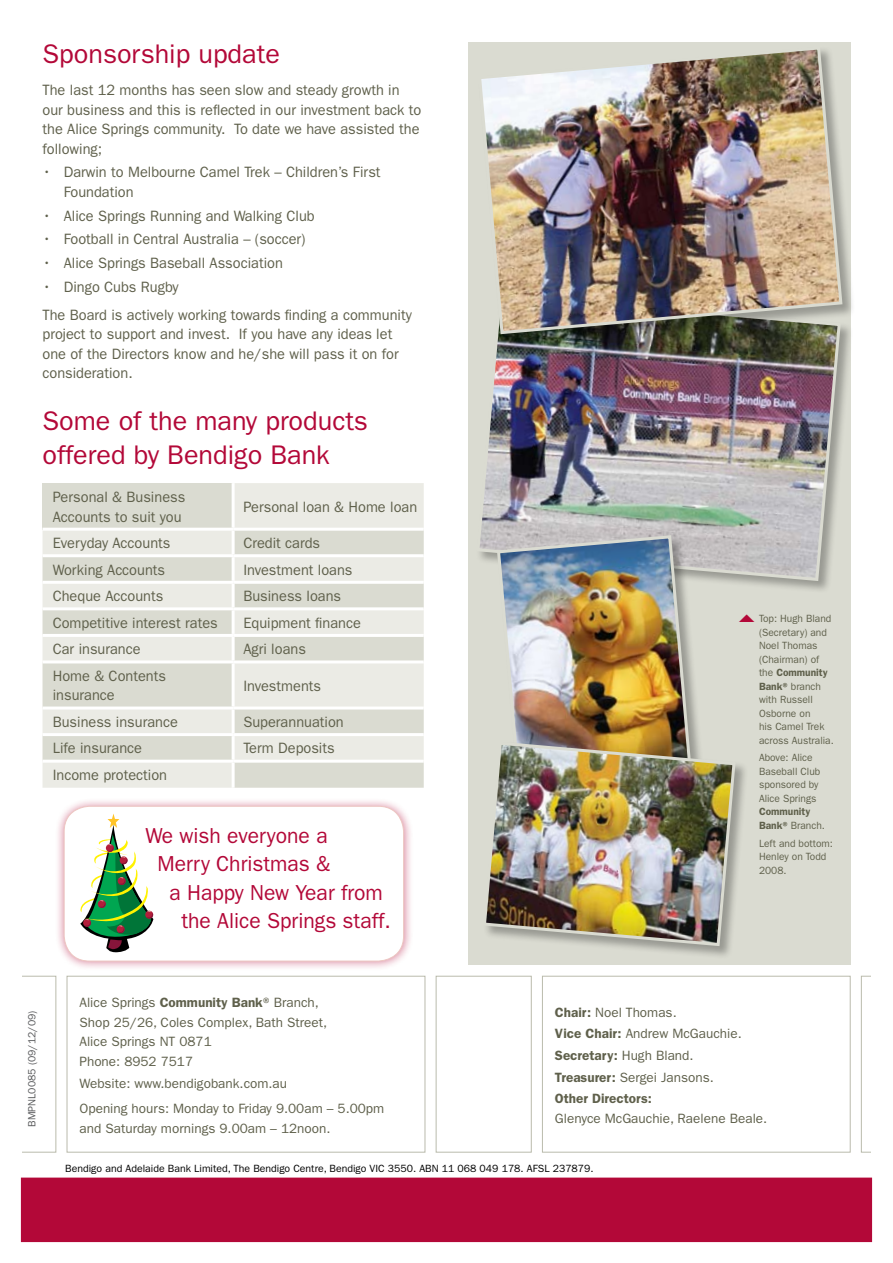
<style>
.page{position:relative;width:893px;height:1263px;background:#fff}
.page>*{position:absolute;margin:0;border:0;box-sizing:border-box;transform-origin:0 0}
.t1{font:27px/34.5px "Franklin Gothic";color:#b30838}
.t2{font:21.75px "Franklin Gothic";color:#b30838}
.t3{font:15px/19.5px "Franklin Gothic";color:#5f604b}
.t4{font:13.5px/19.5px "Franklin Gothic";color:#5f604b}
.t5{font:600 13.5px/21.6px "Franklin Gothic";color:#5f604b}
.t6{font:10.5px/13.5px "Franklin Gothic";color:#5f604b}
.t7{font:10.5px "Franklin Gothic";color:#000}
.t8{font:600 10.5px/13.5px "Franklin Gothic";color:#5f604b}
.t9{font:10.5px "Franklin Gothic";color:#58595b}
.s1{font-weight:600}
.s2{font-weight:400}
</style>
<div class="page">
<div style="left:468px;top:43px;width:382px;height:922px;background:#dadbd1"></div>
<svg style="left:43px;top:483px;width:381px;height:45px;background:#e2e3db"></svg>
<svg style="left:43px;top:531px;width:381px;height:257px;background:#e2e3db"></svg>
<hr style="left:232px;top:483px;width:3px;height:45px;background:#fff">
<hr style="left:232px;top:531px;width:3px;height:23px;background:#fff">
<hr style="left:43px;top:554px;width:190px;height:3px;background:#fff">
<hr style="left:233px;top:554px;width:191px;height:3px;background:#fff">
<hr style="left:232px;top:557px;width:3px;height:24px;background:#fff">
<hr style="left:43px;top:581px;width:190px;height:3px;background:#fff">
<hr style="left:233px;top:581px;width:191px;height:3px;background:#fff">
<hr style="left:232px;top:584px;width:3px;height:23px;background:#fff">
<hr style="left:43px;top:607px;width:190px;height:3px;background:#fff">
<hr style="left:233px;top:607px;width:191px;height:3px;background:#fff">
<hr style="left:232px;top:610px;width:3px;height:24px;background:#fff">
<hr style="left:43px;top:634px;width:190px;height:3px;background:#fff">
<hr style="left:233px;top:634px;width:191px;height:3px;background:#fff">
<hr style="left:232px;top:637px;width:3px;height:23px;background:#fff">
<hr style="left:43px;top:660px;width:190px;height:3px;background:#fff">
<hr style="left:233px;top:660px;width:191px;height:3px;background:#fff">
<hr style="left:232px;top:663px;width:3px;height:43px;background:#fff">
<hr style="left:43px;top:706px;width:190px;height:3px;background:#fff">
<hr style="left:233px;top:706px;width:191px;height:3px;background:#fff">
<hr style="left:232px;top:709px;width:3px;height:24px;background:#fff">
<hr style="left:43px;top:733px;width:190px;height:3px;background:#fff">
<hr style="left:233px;top:733px;width:191px;height:3px;background:#fff">
<hr style="left:232px;top:736px;width:3px;height:24px;background:#fff">
<hr style="left:43px;top:760px;width:190px;height:3px;background:#fff">
<hr style="left:233px;top:760px;width:191px;height:3px;background:#fff">
<hr style="left:232px;top:763px;width:3px;height:25px;background:#fff">
<div style="left:21px;top:1178px;width:851px;height:63px;background:#b30838"></div>
<div style="left:21px;top:1178px;width:851px;height:64px;border:1px solid #b30838"></div>
<svg style="left:22px;top:976px;width:34px;height:176px"></svg>
<div style="left:67px;top:976px;width:358px;height:176px;border:1px solid #babbac"></div>
<div style="left:542px;top:976px;width:308px;height:176px;border:1px solid #babbac"></div>
<svg style="left:861px;top:976px;width:10px;height:176px"></svg>
<div style="left:436px;top:976px;width:95px;height:176px;border:1px solid #babbac"></div>
<div style="left:475px;top:292px;width:385px;height:309px;background:#000;opacity:.3"></div>
<img style="left:475px;top:292px;width:367px;height:291px">
<div style="left:496px;top:534px;width:217px;height:294px;background:#000;opacity:.3"></div>
<img style="left:495px;top:534px;width:200px;height:206px">
<div style="left:482px;top:741px;width:273px;height:225px;background:#000;opacity:.3"></div>
<img style="left:482px;top:740px;width:255px;height:208px">
<div style="left:477px;top:45px;width:385px;height:309px;background:#000;opacity:.3"></div>
<img style="left:476px;top:45px;width:368px;height:291px">
<div style="left:55px;top:797px;width:365px;height:181px;background:#b30838;opacity:.5"></div>
<div style="left:64px;top:806px;width:340px;height:155px;background:#fff;border-radius:26px"></div>
<div style="left:64px;top:806px;width:340px;height:155px;border:1px solid #edc7c2;border-radius:26px"></div>
<svg style="left:80px;top:813px;width:73px;height:139px"></svg>
<h1 class="t1" style="left:43px;top:37px;width:239px">Sponsorship update</h1>
<p class="t3" style="left:43px;top:80px;width:380px">The last 12 months has seen slow and steady growth in our business and this is reflected in our investment back to the Alice Springs community. To date we have assisted the following;</p>
<p class="t3" style="left:64px;top:163px;width:318px;text-indent:-21px">• Darwin to Melbourne Camel Trek – Children’s First<br>Foundation</p>
<p class="t3" style="left:43px;top:206px;width:274px">• Alice Springs Running and Walking Club</p>
<p class="t3" style="left:43px;top:230px;width:265px">• Football in Central Australia – (soccer)</p>
<p class="t3" style="left:43px;top:253px;width:242px">• Alice Springs Baseball Association</p>
<p class="t3" style="left:43px;top:273px;width:371px;line-height:28px">• Dingo Cubs Rugby<br>The Board is actively working towards finding a community</p>
<p class="t3" style="left:43px;top:325px;width:358px">project to support and invest. If you have any ideas let one of the Directors know and he/she will pass it on for consideration.</p>
<h1 class="t1" style="left:43px;top:404px;width:327px">Some of the many products offered by Bendigo Bank</h1>
<p class="t3" style="left:53px;top:487px;width:134px">Personal &amp; Business<br>Accounts to suit you</p>
<p class="t3" style="left:243px;top:497px;width:175px">Personal loan &amp; Home loan</p>
<p class="t3" style="left:53px;top:533px;width:119px">Everyday Accounts</p>
<p class="t3" style="left:243px;top:533px;width:78px">Credit cards</p>
<p class="t3" style="left:53px;top:560px;width:114px">Working Accounts</p>
<p class="t3" style="left:243px;top:560px;width:111px">Investment loans</p>
<p class="t3" style="left:53px;top:586px;width:112px">Cheque Accounts</p>
<p class="t3" style="left:243px;top:586px;width:99px">Business loans</p>
<p class="t3" style="left:53px;top:613px;width:166px">Competitive interest rates</p>
<p class="t3" style="left:243px;top:613px;width:119px">Equipment finance</p>
<p class="t3" style="left:53px;top:639px;width:89px">Car insurance</p>
<p class="t3" style="left:243px;top:639px;width:64px">Agri loans</p>
<p class="t3" style="left:53px;top:666px;width:115px">Home &amp; Contents insurance</p>
<p class="t3" style="left:243px;top:676px;width:79px">Investments</p>
<p class="t3" style="left:53px;top:712px;width:127px">Business insurance</p>
<p class="t3" style="left:243px;top:712px;width:102px">Superannuation</p>
<p class="t3" style="left:53px;top:739px;width:91px">Life insurance</p>
<p class="t3" style="left:243px;top:739px;width:93px">Term Deposits</p>
<p class="t3" style="left:53px;top:765px;width:116px">Income protection</p>
<p class="t9" style="left:26px;top:1127px;width:118px;rotate:-90deg">BMPNL0085 (09/12/09)</p>
<h2 class="t2" style="left:145px;top:823px;width:184px">We wish everyone a</h2>
<h2 class="t2" style="left:157px;top:851px;width:175px">Merry Christmas &amp;</h2>
<h2 class="t2" style="left:169px;top:880px;width:215px">a Happy New Year from</h2>
<h2 class="t2" style="left:181px;top:908px;width:211px">the Alice Springs staff.</h2>
<p class="t4" style="left:80px;top:993px;width:249px">Alice Springs <span class="s1">Community Bank</span>® Branch,<br>Shop 25/26, Coles Complex, Bath Street,<br>Alice Springs NT 0871<br>Phone: 8952 7517</p>
<p class="t4" style="left:80px;top:1070px;width:306px;line-height:26px">Website: www.bendigobank.com.au<br>Opening hours: Monday to Friday 9.00am – 5.00pm</p>
<p class="t4" style="left:80px;top:1119px;width:252px">and Saturday mornings 9.00am – 12noon.</p>
<p class="t6" style="left:759px;top:612px;width:76px">Top: Hugh Bland (Secretary) and<br>Noel Thomas (Chairman) of the <span class="s1">Community<br>Bank®</span> branch with Russell<br>Osborne on<br>his Camel Trek across Australia.</p>
<p class="t6" style="left:759px;top:751px;width:63px">Above: Alice<br>Baseball Club sponsored by<br>Alice Springs</p>
<p class="t8" style="left:759px;top:805px;width:67px">Community<br>Bank® <span class="s2">Branch.</span></p>
<p class="t6" style="left:759px;top:836px;width:75px">Left and bottom:<br>Henley on Todd<br>2008.</p>
<p class="t5" style="left:555px;top:1001px;width:188px">Chair: <span class="s2">Noel Thomas.<br></span>Vice Chair: <span class="s2">Andrew McGauchie.<br></span>Secretary: <span class="s2">Hugh Bland.<br></span>Treasurer: <span class="s2">Sergei Jansons.<br></span>Other Directors:</p>
<p class="t4" style="left:555px;top:1108px;width:214px">Glenyce McGauchie, Raelene Beale.</p>
<p class="t7" style="left:65px;top:1162px;width:530px">Bendigo and Adelaide Bank Limited, The Bendigo Centre, Bendigo VIC 3550. ABN 11 068 049 178. AFSL 237879.</p>
</div>
